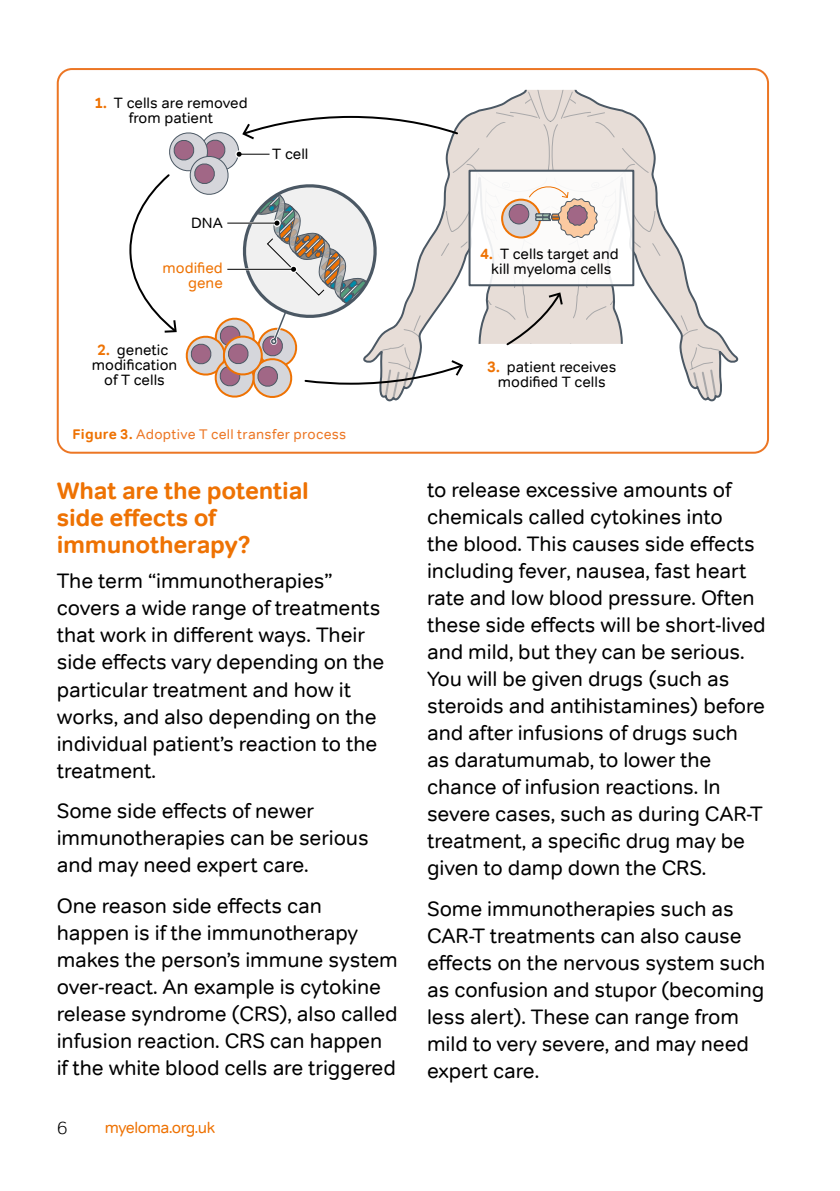
<style>
.page{position:relative;width:840px;height:1191px;background:#fff}
.page>*{position:absolute;margin:0;border:0;box-sizing:border-box;transform-origin:0 0}
.t1{font:700 24px/27px "Tondo";letter-spacing:-.01em;color:#ee7203}
.t2{font:21px/27px "Tondo";letter-spacing:-.005em;color:#000}
.t3{font:300 18px "Tondo";color:#000}
.t4{font:16px "Tondo";letter-spacing:-.03em;color:#ee7203}
.t5{font:15px/15px "Tondo";color:#000;text-align:center}
.t6{font:15px/15px "Tondo";color:#ee7203;text-align:right}
.t7{font:14px "Tondo";letter-spacing:.02em;color:#ec7624}
.s1{font-weight:700;color:#ee7203}
</style>
<div class="page">
<svg style="left:660px;top:215px;width:79px;height:187px"></svg>
<svg style="left:689px;top:344px;width:30px;height:55px;background:#dad2cf"></svg>
<svg style="left:680px;top:315px;width:17px;height:22px"></svg>
<svg style="left:129px;top:90px;width:531px;height:312px"></svg>
<div style="left:57px;top:68px;width:711px;height:386px;border:2px solid #ec7624;border-radius:14px"></div>
<p class="t5" style="left:94px;top:95px;width:155px"><span class="s1">1.</span> T cells are removed from patient</p>
<p class="t5" style="left:191px;top:215px;width:33px">DNA</p>
<p class="t6" style="left:162px;top:260px;width:62px">modified gene</p>
<p class="t5" style="left:92px;top:342px;width:87px"><span class="s1">2.</span> genetic modification of T cells</p>
<p class="t5" style="left:272px;top:146px;width:38px">T cell</p>
<p class="t7" style="left:72px;top:425px;width:275px"><span class="s1">Figure 3.</span> Adoptive T cell transfer process</p>
<p class="t1" style="left:57px;top:477px;width:253px">What are the potential side effects of immunotherapy?</p>
<p class="t2" style="left:57px;top:568px;width:329px">The term “immunotherapies” covers a wide range of treatments that work in different ways. Their side effects vary depending on the particular treatment and how it works, and also depending on the individual patient’s reaction to the treatment.</p>
<p class="t2" style="left:57px;top:797px;width:313px">Some side effects of newer immunotherapies can be serious and may need expert care.</p>
<p class="t2" style="left:57px;top:892px;width:342px">One reason side effects can happen is if the immunotherapy makes the person’s immune system over-react. An example is cytokine release syndrome (CRS), also called infusion reaction. CRS can happen if the white blood cells are triggered</p>
<p class="t3" style="left:57px;top:1117px;width:12px">6</p>
<p class="t4" style="left:105px;top:1117px;width:111px">myeloma.org.uk</p>
<p class="t5" style="left:480px;top:246px;width:140px"><span class="s1">4.</span> T cells target and kill myeloma cells</p>
<p class="t5" style="left:487px;top:359px;width:131px"><span class="s1">3.</span> patient receives modified T cells</p>
<p class="t2" style="left:427px;top:476px;width:340px">to release excessive amounts of chemicals called cytokines into<br>the blood. This causes side effects including fever, nausea, fast heart rate and low blood pressure. Often these side effects will be short-lived and mild, but they can be serious.<br>You will be given drugs (such as steroids and antihistamines) before and after infusions of drugs such as daratumumab, to lower the chance of infusion reactions. In severe cases, such as during CAR-T treatment, a specific drug may be given to damp down the CRS.</p>
<p class="t2" style="left:427px;top:895px;width:340px">Some immunotherapies such as<br>CAR-T treatments can also cause effects on the nervous system such as confusion and stupor (becoming less alert). These can range from mild to very severe, and may need expert care.</p>
</div>
